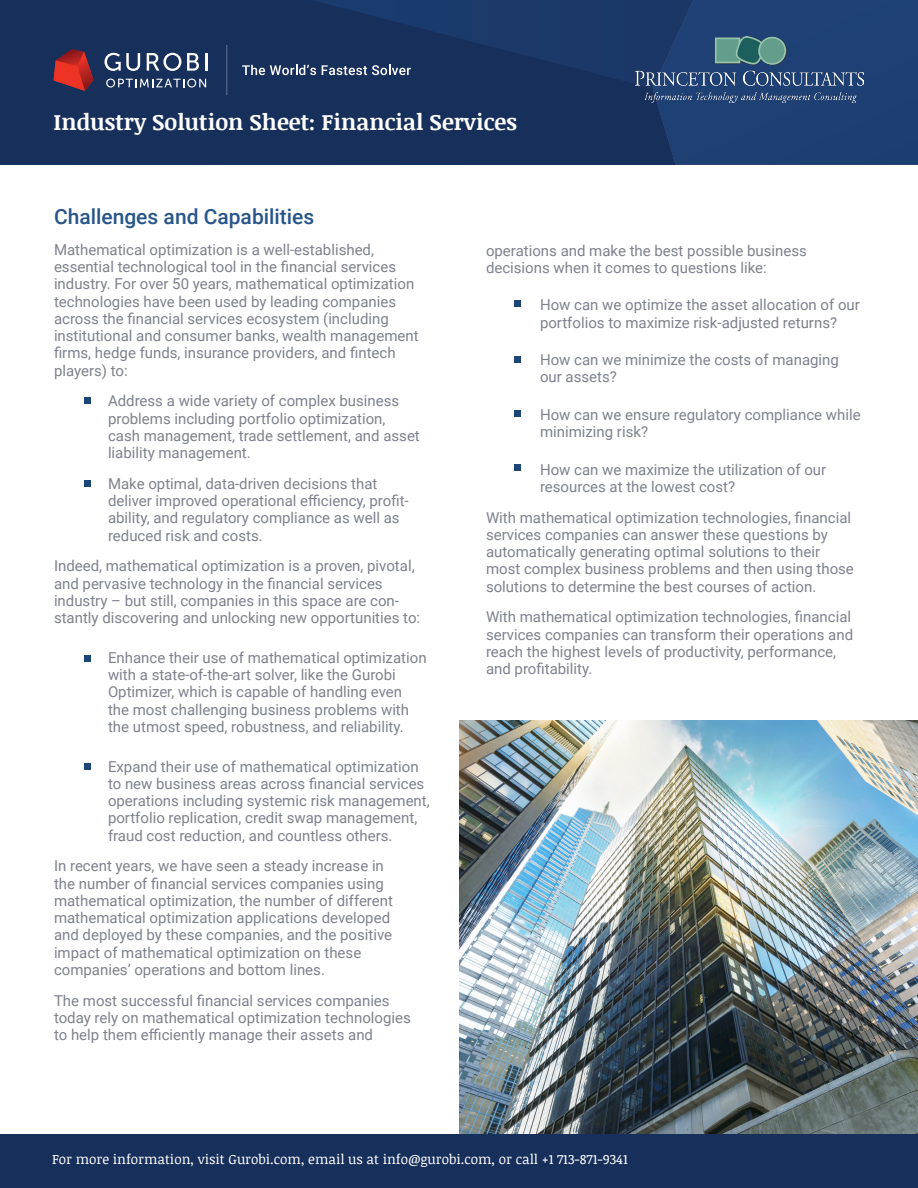
<style>
.page{position:relative;width:918px;height:1188px;background:#fff}
.page>*{position:absolute;margin:0;border:0;box-sizing:border-box;transform-origin:0 0}
.t1{font:700 22.5px "Noticia Text";color:#fff}
.Headline_Red_12{font:500 21px "Roboto";color:#275589}
.Headline_Red_12-2{font:15px/17.2px "Roboto";color:#7e818d}
.t2{font:13.5px "Noticia Text";color:#fff}
</style>
<div class="page">
<img style="left:459px;top:720px;width:459px;height:414px">
<svg style="left:0;top:0;width:653px;height:165px;background:#17305d"></svg>
<svg style="left:653px;top:0;width:265px;height:165px;background:#1d3e72"></svg>
<svg style="left:104px;top:53px;width:36px;height:18px"></svg>
<svg style="left:147px;top:53px;width:34px;height:18px"></svg>
<svg style="left:187px;top:53px;width:12px;height:18px"></svg>
<svg style="left:205px;top:53px;width:2px;height:18px"></svg>
<svg style="left:106px;top:79px;width:100px;height:9px"></svg>
<svg style="left:54px;top:49px;width:39px;height:42px;background:#982c32"></svg>
<hr style="left:226px;top:45px;width:1px;height:50px;background:#a7b3c8">
<svg style="left:242px;top:65px;width:74px;height:10px"></svg>
<svg style="left:322px;top:65px;width:89px;height:10px"></svg>
<div style="left:0;top:1134px;width:918px;height:54px;background:#172f5b"></div>
<div style="left:84px;top:397px;width:7px;height:7px;background:#1c4679"></div>
<div style="left:514px;top:356px;width:7px;height:7px;background:#1c4679"></div>
<div style="left:514px;top:410px;width:7px;height:7px;background:#1c4679"></div>
<div style="left:514px;top:464px;width:7px;height:7px;background:#1c4679"></div>
<div style="left:514px;top:300px;width:7px;height:7px;background:#1c4679"></div>
<div style="left:84px;top:763px;width:7px;height:7px;background:#1c4679"></div>
<div style="left:84px;top:655px;width:7px;height:7px;background:#1c4679"></div>
<div style="left:84px;top:480px;width:7px;height:7px;background:#1c4679"></div>
<img style="left:635px;top:36px;width:229px;height:67px">
<p class="t1" style="left:54px;top:106px;width:465px">Industry Solution Sheet: Financial Services</p>
<p class="Headline_Red_12" style="left:54px;top:202px;width:262px">Challenges and Capabilities</p>
<p class="Headline_Red_12-2" style="left:54px;top:240px;width:366px">Mathematical optimization is a well-established, essential technological tool in the financial services industry. For over 50 years, mathematical optimization technologies have been used by leading companies across the financial services ecosystem (including institutional and consumer banks, wealth management firms, hedge funds, insurance providers, and fintech players) to:</p>
<p class="Headline_Red_12-2" style="left:108px;top:392px;width:313px">Address a wide variety of complex business problems including portfolio optimization, cash management, trade settlement, and asset liability management.</p>
<p class="Headline_Red_12-2" style="left:108px;top:474px;width:302px">Make optimal, data-driven decisions that deliver improved operational efficiency, profit&shy;ability, and regulatory compliance as well as reduced risk and costs.</p>
<p class="Headline_Red_12-2" style="left:54px;top:557px;width:368px">Indeed, mathematical optimization is a proven, pivotal, and pervasive technology in the financial services industry – but still, companies in this space are con&shy;stantly discovering and unlocking new opportunities to:</p>
<p class="Headline_Red_12-2" style="left:108px;top:648px;width:320px">Enhance their use of mathematical optimization with a state-of-the-art solver, like the Gurobi Optimizer, which is capable of handling even the most challenging business problems with the utmost speed, robustness, and reliability.</p>
<p class="Headline_Red_12-2" style="left:108px;top:757px;width:323px">Expand their use of mathematical optimization to new business areas across financial services operations including systemic risk management, portfolio replication, credit swap management, fraud cost reduction, and countless others.</p>
<p class="Headline_Red_12-2" style="left:54px;top:857px;width:341px">In recent years, we have seen a steady increase in the number of financial services companies using mathematical optimization, the number of different mathematical optimization applications developed and deployed by these companies, and the positive impact of mathematical optimization on these companies’ operations and bottom lines.</p>
<p class="Headline_Red_12-2" style="left:54px;top:991px;width:358px">The most successful financial services companies today rely on mathematical optimization technologies to help them efficiently manage their assets and</p>
<p class="Headline_Red_12-2" style="left:486px;top:241px;width:322px">operations and make the best possible business decisions when it comes to questions like:</p>
<p class="Headline_Red_12-2" style="left:540px;top:296px;width:321px">How can we optimize the asset allocation of our portfolios to maximize risk-adjusted returns?</p>
<p class="Headline_Red_12-2" style="left:540px;top:351px;width:300px">How can we minimize the costs of managing our assets?</p>
<p class="Headline_Red_12-2" style="left:540px;top:405px;width:322px">How can we ensure regulatory compliance while minimizing risk?</p>
<p class="Headline_Red_12-2" style="left:540px;top:460px;width:288px">How can we maximize the utilization of our resources at the lowest cost?</p>
<p class="Headline_Red_12-2" style="left:486px;top:508px;width:369px">With mathematical optimization technologies, financial services companies can answer these questions by automatically generating optimal solutions to their most complex business problems and then using those solutions to determine the best courses of action.</p>
<p class="Headline_Red_12-2" style="left:486px;top:608px;width:369px">With mathematical optimization technologies, financial services companies can transform their operations and reach the highest levels of productivity, performance, and profitability.</p>
<p class="t2" style="left:52px;top:1150px;width:577px">For more information, visit Gurobi.com, email us at info@gurobi.com, or call +1 713-871-9341</p>
</div>
